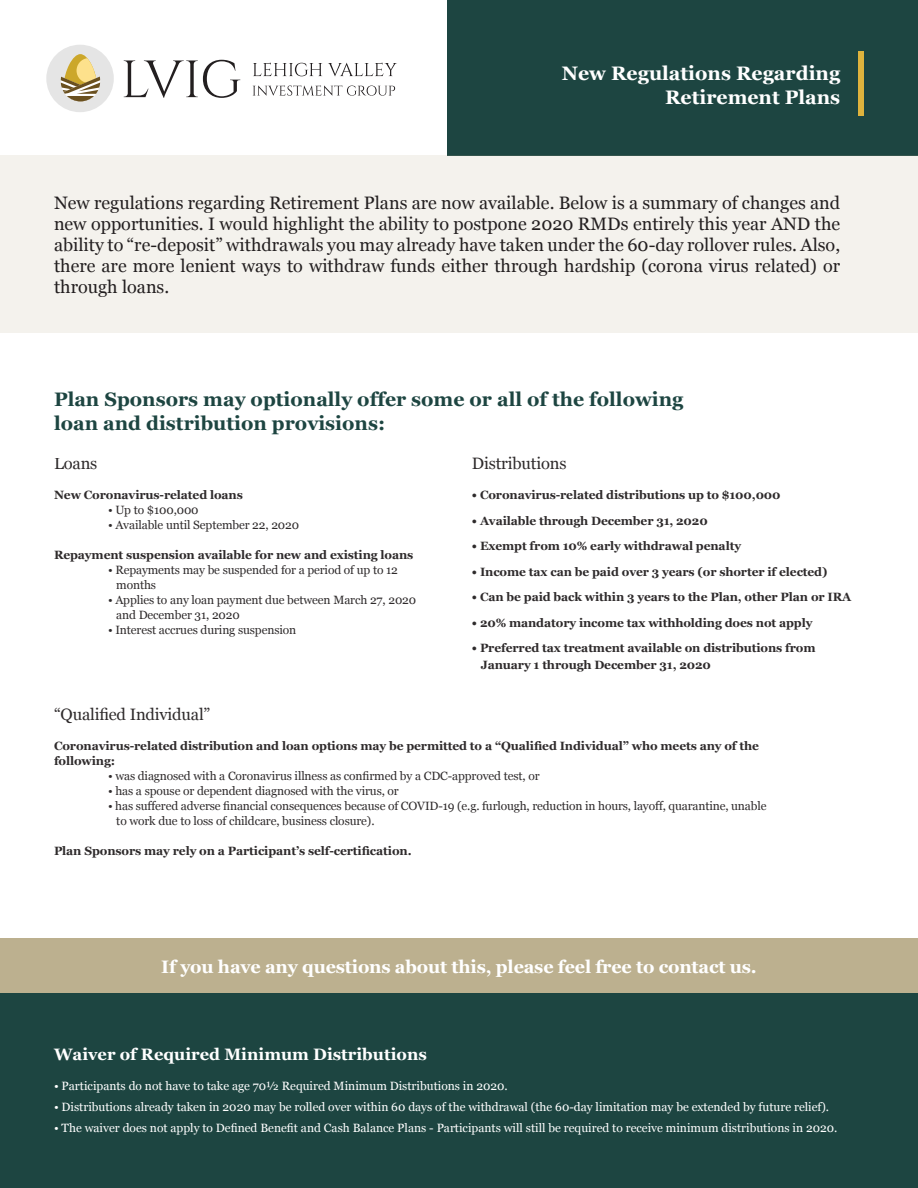
<style>
.page{position:relative;width:918px;height:1188px;background:#fff}
.page>*{position:absolute;margin:0;border:0;box-sizing:border-box;transform-origin:0 0}
.t1{font:700 19.5px/24px "Georgia";color:#1d4541}
.t2{font:700 19.5px/24px "Georgia";color:#fff;text-align:right}
.t3{font:18px/21px "Georgia";color:#231f20;text-align:justify}
.t4{font:700 18px "Georgia";letter-spacing:-.01em;color:#fff}
.t5{font:16.5px "Georgia";letter-spacing:-.01em;color:#231f20}
.t6{font:700 16.5px "Georgia";color:#fff}
.t7{font:700 12px/15px "Georgia";letter-spacing:-.01em;color:#231f20}
.t8{font:12px/15px "Georgia";letter-spacing:-.01em;color:#231f20}
.t9{font:12px "Georgia";color:#fff}
</style>
<div class="page">
<div style="left:447px;top:0;width:471px;height:156px;background:#1d4541"></div>
<div style="left:0;top:156px;width:918px;height:177px;background:#f4f2ed"></div>
<div style="left:0;top:938px;width:918px;height:219px;background:#bcb08f"></div>
<div style="left:0;top:994px;width:918px;height:194px;background:#1d4541"></div>
<div style="left:859px;top:51px;width:5px;height:65px;background:#deb33d"></div>
<div style="left:46px;top:45px;width:68px;height:67px;background:#e5e5e5;border-radius:50%"></div>
<svg style="left:61px;top:54px;width:39px;height:47px"></svg>
<svg style="left:253px;top:63px;width:69px;height:13px"></svg>
<svg style="left:328px;top:63px;width:69px;height:13px"></svg>
<svg style="left:253px;top:85px;width:142px;height:11px"></svg>
<svg style="left:124px;top:60px;width:116px;height:38px"></svg>
<p class="t2" style="left:562px;top:60px;width:280px">New Regulations Regarding<br>Retirement Plans</p>
<p class="t3" style="left:54px;top:191px;width:788px">New regulations regarding Retirement Plans are now available. Below is a summary of changes and new opportunities. I would highlight the ability to postpone 2020 RMDs entirely this year AND the ability to “re-deposit” withdrawals you may already have taken under the 60-day rollover rules. Also, there are more lenient ways to withdraw funds either through hardship (corona virus related) or through loans.</p>
<p class="t1" style="left:54px;top:386px;width:631px">Plan Sponsors may optionally offer some or all of the following loan and distribution provisions:</p>
<h3 class="t5" style="left:54px;top:452px;width:45px">Loans</h3>
<p class="t7" style="left:54px;top:487px;width:190px">New Coronavirus-related loans</p>
<p class="t8" style="left:108px;top:502px;width:92px">• Up to $100,000</p>
<p class="t8" style="left:108px;top:517px;width:193px">• Available until September 22, 2020</p>
<p class="t7" style="left:54px;top:547px;width:361px">Repayment suspension available for new and existing loans</p>
<p class="t8" style="left:116px;top:562px;width:283px;text-indent:-8px">• Repayments may be suspended for a period of up to 12 months</p>
<p class="t8" style="left:116px;top:592px;width:301px;text-indent:-8px">• Applies to any loan payment due between March 27, 2020 and December 31, 2020</p>
<p class="t8" style="left:108px;top:622px;width:190px">• Interest accrues during suspension</p>
<h3 class="t5" style="left:472px;top:452px;width:96px">Distributions</h3>
<p class="t7" style="left:472px;top:487px;width:310px">• Coronavirus-related distributions up to $100,000</p>
<p class="t7" style="left:472px;top:513px;width:237px">• Available through December 31, 2020</p>
<p class="t7" style="left:472px;top:538px;width:271px">• Exempt from 10% early withdrawal penalty</p>
<p class="t7" style="left:472px;top:564px;width:357px">• Income tax can be paid over 3 years (or shorter if elected)</p>
<p class="t7" style="left:472px;top:589px;width:381px">• Can be paid back within 3 years to the Plan, other Plan or IRA</p>
<p class="t7" style="left:472px;top:615px;width:342px">• 20% mandatory income tax withholding does not apply</p>
<p class="t7" style="left:481px;top:639px;width:336px;line-height:16.5px;text-indent:-9px">• Preferred tax treatment available on distributions from<br>January 1 through December 31, 2020</p>
<h3 class="t5" style="left:54px;top:703px;width:158px">“Qualified Individual”</h3>
<p class="t7" style="left:54px;top:738px;width:707px">Coronavirus-related distribution and loan options may be permitted to a “Qualified Individual” who meets any of the following:</p>
<p class="t8" style="left:108px;top:768px;width:433px">• was diagnosed with a Coronavirus illness as confirmed by a CDC-approved test, or</p>
<p class="t8" style="left:108px;top:783px;width:292px">• has a spouse or dependent diagnosed with the virus, or</p>
<p class="t8" style="left:116px;top:798px;width:652px;text-indent:-8px">• has suffered adverse financial consequences because of COVID-19 (e.g. furlough, reduction in hours, layoff, quarantine, unable to work due to loss of childcare, business closure).</p>
<p class="t7" style="left:54px;top:843px;width:359px">Plan Sponsors may rely on a Participant’s self-certification.</p>
<p class="t4" style="left:161px;top:953px;width:597px">If you have any questions about this, please feel free to contact us.</p>
<p class="t6" style="left:54px;top:1042px;width:374px">Waiver of Required Minimum Distributions</p>
<p class="t9" style="left:54px;top:1077px;width:455px">• Participants do not have to take age 70½ Required Minimum Distributions in 2020.</p>
<p class="t9" style="left:54px;top:1098px;width:777px">• Distributions already taken in 2020 may be rolled over within 60 days of the withdrawal (the 60-day limitation may be extended by future relief).</p>
<p class="t9" style="left:54px;top:1119px;width:785px">• The waiver does not apply to Defined Benefit and Cash Balance Plans - Participants will still be required to receive minimum distributions in 2020.</p>
</div>
